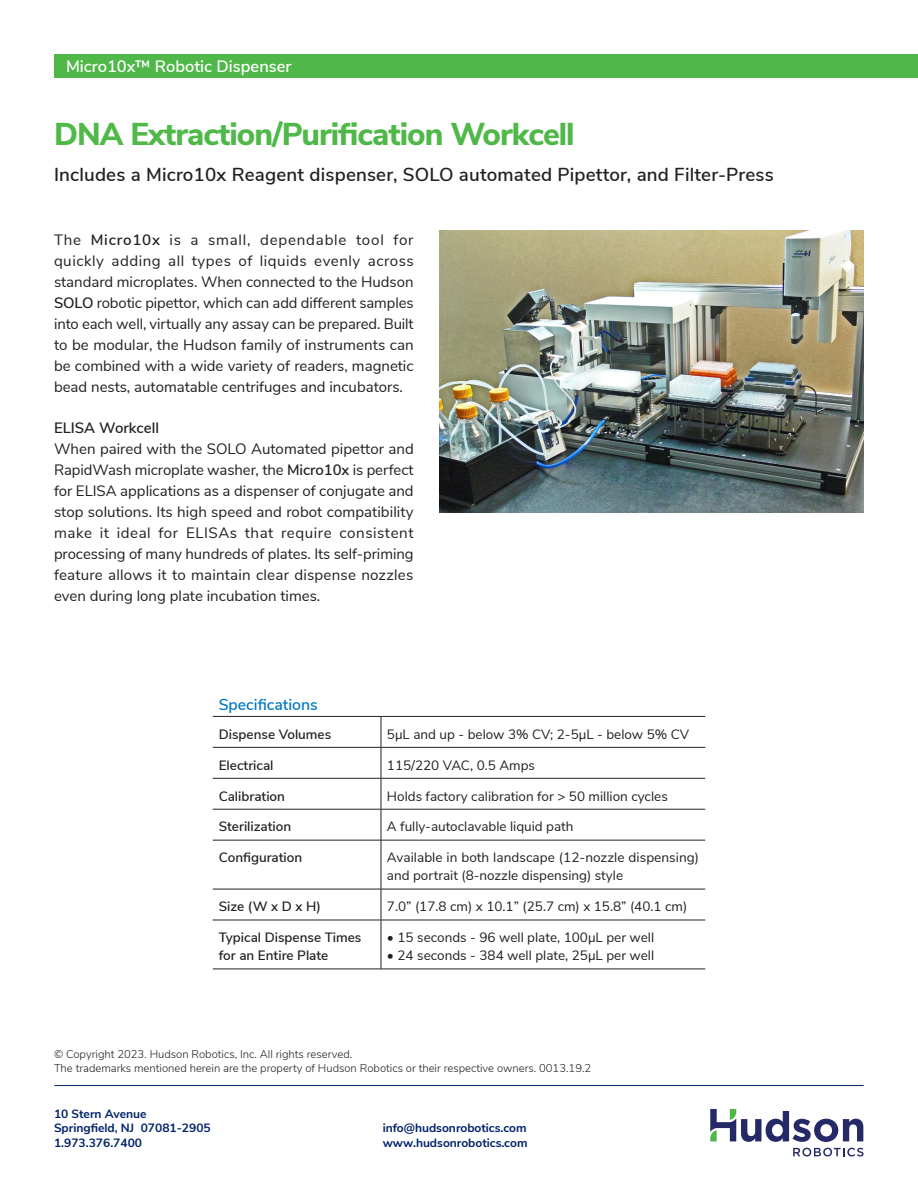
<style>
.page{position:relative;width:918px;height:1188px;background:#fff}
.page>*{position:absolute;margin:0;border:0;box-sizing:border-box;transform-origin:0 0}
.MAIN_Tech_Subhead{font:800 31.5px "Nunito Sans";letter-spacing:-.03em;color:#4fb848}
.BODY_Text_Indent{font:600 18.75px "Nunito Sans";letter-spacing:.01em;color:#231f20}
.t1{font:600 16.5px "Nunito Sans";color:#fff}
.SPEC_HEAD{font:600 15.75px "Nunito Sans";color:#0079c2}
.BODY_Text_Indent-2{font:15px/21px "Nunito Sans";color:#231f20;text-align:justify}
.BODY_TEXT_B-HEAD{font:600 15px "Nunito Sans";color:#231f20}
.SPEC_RIGHT{font:13.5px/18px "Nunito Sans";color:#231f20}
.SPEC_LEFT{font:600 13.5px/18px "Nunito Sans";color:#231f20}
.t2{font:700 12px/14.4px "Nunito Sans";color:#00226b}
.t3{font:300 11.25px/13.5px "Nunito Sans";color:#231f20}
.s1{font-weight:600}
</style>
<div class="page">
<div style="left:54px;top:54px;width:864px;height:24px;background:#4fb848"></div>
<svg style="left:793px;top:1148px;width:71px;height:9px"></svg>
<svg style="left:710px;top:1109px;width:153px;height:33px"></svg>
<hr style="left:54px;top:1085px;width:810px;height:1px;background:#00226b">
<hr style="left:213px;top:747px;width:168px;height:1px;background:#231f20">
<hr style="left:213px;top:778px;width:168px;height:1px;background:#231f20">
<hr style="left:381px;top:778px;width:324px;height:1px;background:#231f20">
<hr style="left:213px;top:809px;width:168px;height:1px;background:#231f20">
<hr style="left:381px;top:809px;width:324px;height:1px;background:#231f20">
<hr style="left:213px;top:840px;width:168px;height:1px;background:#231f20">
<hr style="left:381px;top:840px;width:324px;height:1px;background:#231f20">
<hr style="left:213px;top:889px;width:168px;height:1px;background:#231f20">
<hr style="left:381px;top:889px;width:324px;height:1px;background:#231f20">
<hr style="left:213px;top:920px;width:168px;height:1px;background:#231f20">
<hr style="left:381px;top:920px;width:324px;height:1px;background:#231f20">
<hr style="left:381px;top:748px;width:1px;height:30px;background:#231f20">
<hr style="left:381px;top:779px;width:1px;height:30px;background:#231f20">
<hr style="left:381px;top:809px;width:1px;height:31px;background:#231f20">
<hr style="left:381px;top:840px;width:1px;height:49px;background:#231f20">
<hr style="left:381px;top:889px;width:1px;height:31px;background:#231f20">
<hr style="left:381px;top:920px;width:1px;height:49px;background:#231f20">
<hr style="left:381px;top:969px;width:324px;height:1px;background:#231f20">
<hr style="left:213px;top:716px;width:168px;height:1px;background:#231f20">
<hr style="left:213px;top:969px;width:168px;height:1px;background:#231f20">
<hr style="left:381px;top:716px;width:324px;height:1px;background:#231f20">
<hr style="left:381px;top:717px;width:1px;height:30px;background:#231f20">
<hr style="left:381px;top:747px;width:324px;height:1px;background:#231f20">
<img style="left:440px;top:230px;width:424px;height:283px">
<p class="t1" style="left:66px;top:54px;width:227px">Micro10x™ Robotic Dispenser</p>
<p class="MAIN_Tech_Subhead" style="left:54px;top:111px;width:522px">DNA Extraction/Purification Workcell</p>
<p class="BODY_Text_Indent" style="left:54px;top:161px;width:721px">Includes a Micro10x Reagent dispenser, SOLO automated Pipettor, and Filter-Press</p>
<p class="BODY_Text_Indent-2" style="left:54px;top:229px;width:361px">The <span class="s1">Micro10x</span> is a small, dependable tool for quickly adding all types of liquids evenly across standard microplates. When connected to the Hudson <span class="s1">SOLO</span> robotic pipettor, which can add different samples into each well, virtually any assay can be prepared. Built to be modular, the Hudson family of instruments can be combined with a wide variety of readers, magnetic bead nests, automatable centrifuges and incubators.</p>
<p class="BODY_TEXT_B-HEAD" style="left:54px;top:417px;width:107px">ELISA Workcell</p>
<p class="BODY_Text_Indent-2" style="left:54px;top:438px;width:361px">When paired with the SOLO Automated pipettor and RapidWash microplate washer, the <span class="s1">Micro10x</span> is perfect for ELISA applications as a dispenser of conjugate and stop solutions. Its high speed and robot compatibility make it ideal for ELISAs that require consistent processing of many hundreds of plates. Its self-priming feature allows it to maintain clear dispense nozzles even during long plate incubation times.</p>
<p class="SPEC_HEAD" style="left:219px;top:693px;width:101px">Specifications</p>
<p class="SPEC_LEFT" style="left:219px;top:724px;width:114px">Dispense Volumes</p>
<p class="SPEC_RIGHT" style="left:387px;top:724px;width:304px">5μL and up - below 3% CV; 2-5μL - below 5% CV</p>
<p class="SPEC_LEFT" style="left:219px;top:755px;width:56px">Electrical</p>
<p class="SPEC_RIGHT" style="left:387px;top:755px;width:150px">115/220 VAC, 0.5 Amps</p>
<p class="SPEC_LEFT" style="left:219px;top:786px;width:68px">Calibration</p>
<p class="SPEC_RIGHT" style="left:387px;top:786px;width:282px">Holds factory calibration for &gt; 50 million cycles</p>
<p class="SPEC_LEFT" style="left:219px;top:817px;width:74px">Sterilization</p>
<p class="SPEC_RIGHT" style="left:387px;top:817px;width:188px">A fully-autoclavable liquid path</p>
<p class="SPEC_LEFT" style="left:219px;top:848px;width:85px">Configuration</p>
<p class="SPEC_RIGHT" style="left:387px;top:848px;width:314px">Available in both landscape (12-nozzle dispensing) and portrait (8-nozzle dispensing) style</p>
<p class="SPEC_LEFT" style="left:219px;top:897px;width:104px">Size (W x D x H)</p>
<p class="SPEC_RIGHT" style="left:387px;top:897px;width:302px">7.0” (17.8 cm) x 10.1” (25.7 cm) x 15.8” (40.1 cm)</p>
<p class="SPEC_LEFT" style="left:219px;top:928px;width:144px">Typical Dispense Times for an Entire Plate</p>
<p class="SPEC_RIGHT" style="left:387px;top:928px;width:269px">• 15 seconds - 96 well plate, 100μL per well</p>
<p class="SPEC_RIGHT" style="left:387px;top:946px;width:269px">• 24 seconds - 384 well plate, 25μL per well</p>
<p class="t3" style="left:54px;top:1047px;width:539px">© Copyright 2023. Hudson Robotics, Inc. All rights reserved.<br>The trademarks mentioned herein are the property of Hudson Robotics or their respective owners. 0013.19.2</p>
<p class="t2" style="left:54px;top:1106px;width:158px">10 Stern Avenue<br>Springfield, NJ 07081-2905<br>1.973.376.7400</p>
<p class="t2" style="left:383px;top:1120px;width:146px">info@hudsonrobotics.com www.hudsonrobotics.com</p>
</div>
